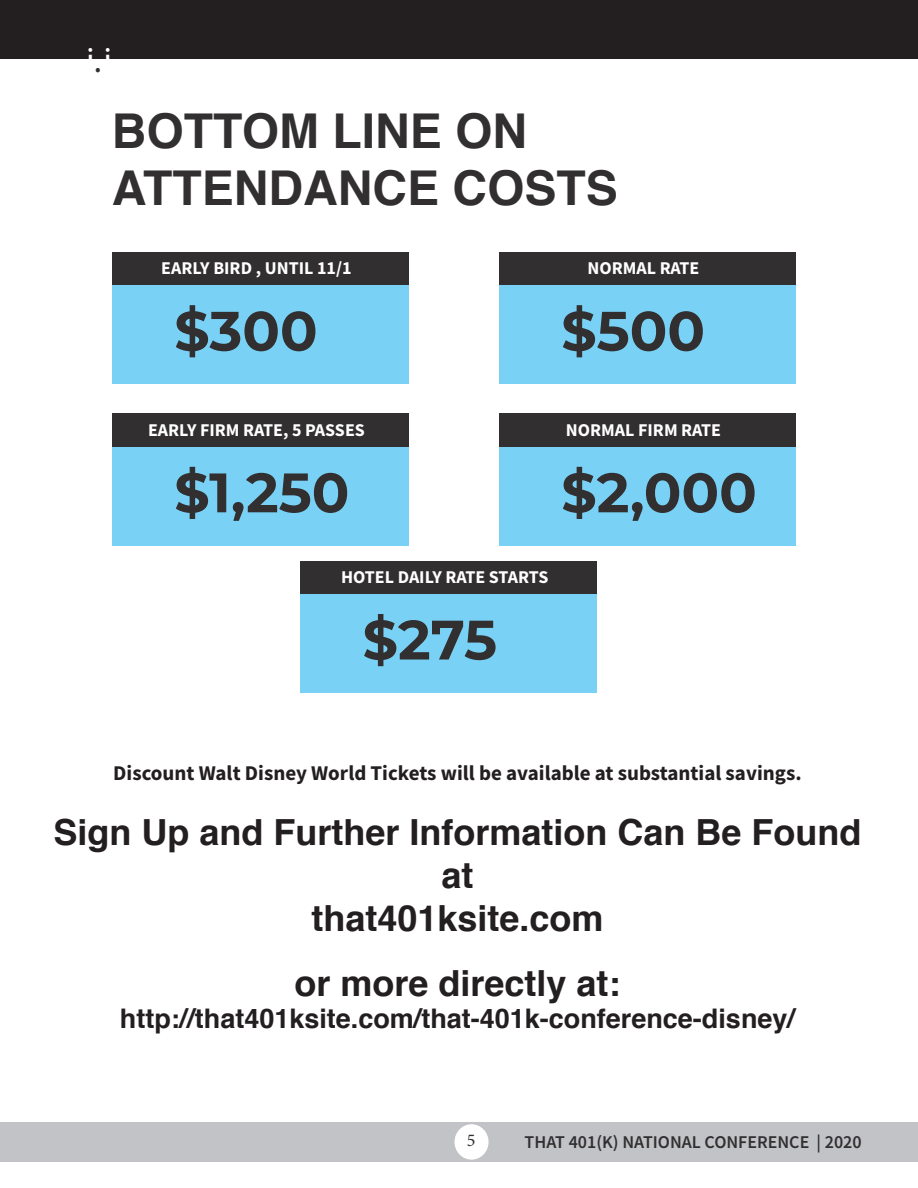
<style>
.page{position:relative;width:918px;height:1188px;background:#fff}
.page>*{position:absolute;margin:0;border:0;box-sizing:border-box;transform-origin:0 0}
.t1{font:700 55.5px "Montserrat";color:#312f30}
.t2{font:700 48px "Helvetica";color:#312f30}
.t3{font:700 36px "Helvetica";color:#231f20}
.t4{font:35.55px "Myriad Pro";color:#fff;scale:.96 1}
.t5{font:700 27px "Helvetica";color:#231f20}
.t6{font:700 21px "Source Sans Pro";color:#231f20}
.t7{font:700 18px "Source Sans Pro";color:#fff}
.t8{font:600 18px "Source Sans Pro";color:#312f30}
.t9{font:18px "Minion Pro";color:#312f30}
.s1{color:#312f30}
</style>
<div class="page">
<div style="left:0;top:1122px;width:918px;height:40px;background:#c2c3c6"></div>
<div style="left:455px;top:1124px;width:34px;height:36px;background:#fff;border-radius:50%"></div>
<div style="left:0;top:0;width:918px;height:59px;background:#231f20"></div>
<div style="left:112px;top:252px;width:297px;height:34px;background:#312f30"></div>
<div style="left:112px;top:286px;width:297px;height:98px;background:#79d2f6"></div>
<div style="left:499px;top:414px;width:297px;height:33px;background:#312f30"></div>
<div style="left:499px;top:447px;width:297px;height:98px;background:#79d2f6"></div>
<div style="left:499px;top:252px;width:297px;height:34px;background:#312f30"></div>
<div style="left:499px;top:286px;width:297px;height:98px;background:#79d2f6"></div>
<div style="left:112px;top:414px;width:297px;height:33px;background:#312f30"></div>
<div style="left:112px;top:447px;width:297px;height:98px;background:#79d2f6"></div>
<div style="left:300px;top:561px;width:297px;height:33px;background:#312f30"></div>
<div style="left:300px;top:594px;width:297px;height:99px;background:#79d2f6"></div>
<h3 class="t4" style="left:86px;top:38px;width:28px">i<span class="s1">.</span>i</h3>
<p class="t2" style="left:112px;top:92px;width:417px">BOTTOM LINE ON</p>
<p class="t2" style="left:112px;top:150px;width:507px">ATTENDANCE COSTS</p>
<p class="t7" style="left:161px;top:256px;width:192px">EARLY BIRD , UNTIL 11/1</p>
<p class="t1" style="left:174px;top:291px;width:145px">$300</p>
<p class="t7" style="left:587px;top:256px;width:114px">NORMAL RATE</p>
<p class="t1" style="left:561px;top:291px;width:145px">$500</p>
<p class="t7" style="left:148px;top:418px;width:218px">EARLY FIRM RATE, 5 PASSES</p>
<p class="t1" style="left:174px;top:453px;width:177px">$1,250</p>
<p class="t7" style="left:566px;top:418px;width:157px">NORMAL FIRM RATE</p>
<p class="t1" style="left:561px;top:453px;width:197px">$2,000</p>
<p class="t7" style="left:341px;top:565px;width:209px">HOTEL DAILY RATE STARTS</p>
<p class="t1" style="left:363px;top:600px;width:136px">$275</p>
<p class="t6" style="left:113px;top:759px;width:690px">Discount Walt Disney World Tickets will be available at substantial savings.</p>
<p class="t3" style="left:53px;top:803px;width:810px">Sign Up and Further Information Can Be Found</p>
<p class="t3" style="left:441px;top:846px;width:34px">at</p>
<p class="t3" style="left:311px;top:889px;width:294px">that401ksite.com</p>
<p class="t3" style="left:294px;top:954px;width:328px">or more directly at:</p>
<p class="t5" style="left:120px;top:997px;width:677px">http://that401ksite.com/that-401k-conference-disney/</p>
<p class="t9" style="left:467px;top:1128px;width:10px">5</p>
<p class="t8" style="left:525px;top:1130px;width:339px">THAT 401(K) NATIONAL CONFERENCE | 2020</p>
</div>
